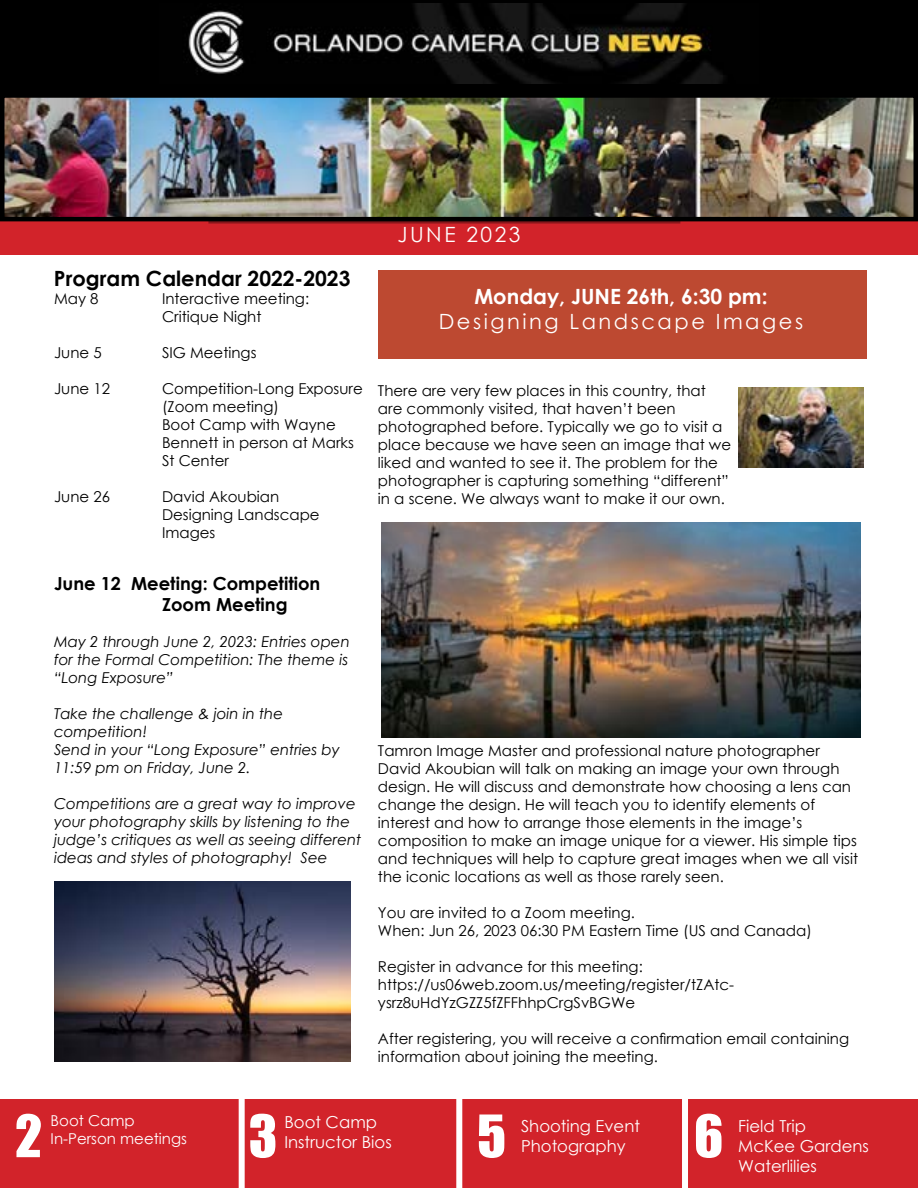
<style>
.page{position:relative;width:918px;height:1188px;background:#fff}
.page>*{position:absolute;margin:0;border:0;box-sizing:border-box;transform-origin:0 0}
.t1{font:54px "Impact";color:#fff}
.t2{font:21px "Century Gothic";letter-spacing:.12em;color:#fff}
.t3{font:700 21px "Century Gothic";color:#000}
.t4{font:700 21px "Century Gothic";color:#fff}
.t5{font:700 18px/21.6px "Century Gothic";color:#000}
.t6{font:16.5px/19.8px "Century Gothic";color:#fff}
.t7{font:15px/18px "Century Gothic";color:#000}
.t8{font:italic 15px/18px "Century Gothic";color:#000}
.t9{font:15px/18px "Century Gothic";color:#fff}
</style>
<div class="page">
<div style="left:378px;top:270px;width:488px;height:89px;background:#bd4931"></div>
<div style="left:0;top:218px;width:918px;height:37px;background:#d2232a"></div>
<img style="left:5px;top:98px;width:908px;height:118px">
<div style="left:0;top:93px;width:918px;height:128px;border:4px solid #000"></div>
<div style="left:0;top:1099px;width:918px;height:89px;background:#d2232a"></div>
<div style="left:456px;top:1098px;width:6px;height:90px;background:#fff"></div>
<div style="left:682px;top:1097px;width:6px;height:91px;background:#fff"></div>
<div style="left:0;top:0;width:918px;height:93px;background:#000"></div>
<img style="left:188px;top:3px;width:536px;height:81px">
<div style="left:239px;top:1098px;width:6px;height:90px;background:#fff"></div>
<svg style="left:208px;top:219px;width:472px;height:5px;background:#4d0c0f"></svg>
<img style="left:738px;top:387px;width:126px;height:81px">
<img style="left:381px;top:522px;width:479px;height:216px">
<img style="left:54px;top:882px;width:297px;height:180px">
<h2 class="t3" style="left:54px;top:262px;width:298px">Program Calendar 2022-2023</h2>
<p class="t7" style="left:54px;top:289px;width:46px">May 8</p>
<p class="t7" style="left:162px;top:289px;width:149px">Interactive meeting:<br>Critique Night</p>
<p class="t7" style="left:54px;top:343px;width:49px">June 5</p>
<p class="t7" style="left:162px;top:343px;width:96px">SIG Meetings</p>
<p class="t7" style="left:54px;top:379px;width:58px">June 12</p>
<p class="t7" style="left:162px;top:379px;width:202px">Competition-Long Exposure (Zoom meeting)<br>Boot Camp with Wayne<br>Bennett in person at Marks<br>St Center</p>
<p class="t7" style="left:54px;top:487px;width:58px">June 26</p>
<p class="t7" style="left:162px;top:487px;width:159px">David Akoubian<br>Designing Landscape<br>Images</p>
<p class="t5" style="left:162px;top:571px;width:160px;text-indent:-108px">June 12 Meeting: Competition<br>Zoom Meeting</p>
<p class="t8" style="left:54px;top:632px;width:297px;text-align:justify">May 2 through June 2, 2023: Entries open for the Formal Competition: The theme is “Long Exposure”</p>
<p class="t8" style="left:54px;top:704px;width:287px">Take the challenge &amp; join in the competition!<br>Send in your “Long Exposure” entries by<br>11:59 pm on Friday, June 2.</p>
<p class="t8" style="left:54px;top:794px;width:309px">Competitions are a great way to improve your photography skills by listening to the judge’s critiques as well as seeing different ideas and styles of photography! See</p>
<h2 class="t2" style="left:397px;top:220px;width:125px">JUNE 2023</h2>
<h2 class="t4" style="left:474px;top:281px;width:295px">Monday, JUNE 26th, 6:30 pm:</h2>
<h2 class="t2" style="left:439px;top:307px;width:366px">Designing Landscape Images</h2>
<p class="t7" style="left:378px;top:382px;width:355px">There are very few places in this country, that are commonly visited, that haven’t been photographed before. Typically we go to visit a place because we have seen an image that we liked and wanted to see it. The problem for the photographer is capturing something “different” in a scene. We always want to make it our own.</p>
<p class="t7" style="left:378px;top:742px;width:482px">Tamron Image Master and professional nature photographer David Akoubian will talk on making an image your own through design. He will discuss and demonstrate how choosing a lens can change the design. He will teach you to identify elements of interest and how to arrange those elements in the image’s composition to make an image unique for a viewer. His simple tips and techniques will help to capture great images when we all visit the iconic locations as well as those rarely seen.</p>
<p class="t7" style="left:378px;top:904px;width:435px">You are invited to a Zoom meeting.<br>When: Jun 26, 2023 06:30 PM Eastern Time (US and Canada)</p>
<p class="t7" style="left:378px;top:958px;width:358px">Register in advance for this meeting: https://us06web.zoom.us/meeting/register/tZAtc&shy;ysrz8uHdYzGZZ5fZFFhhpCrgSvBGWe</p>
<p class="t7" style="left:378px;top:1030px;width:473px">After registering, you will receive a confirmation email containing information about joining the meeting.</p>
<h1 class="t1" style="left:15px;top:1094px;width:29px">2</h1>
<h1 class="t1" style="left:249px;top:1094px;width:30px">3</h1>
<p class="t9" style="left:51px;top:1111px;width:138px">Boot Camp<br>In-Person meetings</p>
<p class="t6" style="left:284px;top:1112px;width:94px">Boot Camp</p>
<p class="t6" style="left:284px;top:1132px;width:109px">Instructor Bios</p>
<h1 class="t1" style="left:477px;top:1094px;width:30px">5</h1>
<p class="t6" style="left:521px;top:1116px;width:120px">Shooting Event<br>Photography</p>
<h1 class="t1" style="left:694px;top:1094px;width:31px">6</h1>
<p class="t6" style="left:738px;top:1116px;width:132px">Field Trip<br>McKee Gardens<br>Waterlilies</p>
</div>
